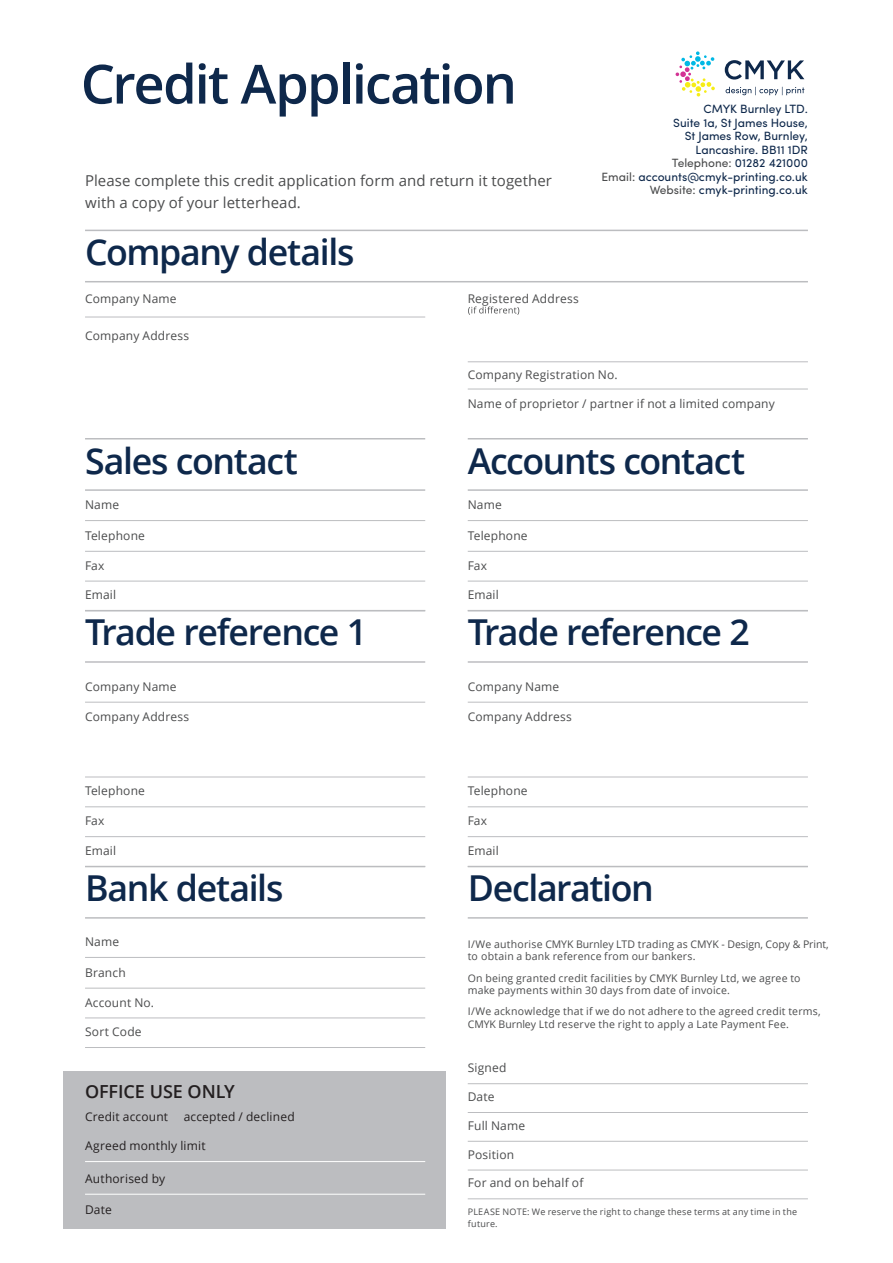
<style>
.page{position:relative;width:893px;height:1263px;background:#fff}
.page>*{position:absolute;margin:0;border:0;box-sizing:border-box;transform-origin:0 0}
.t1{font:600 54px "Open Sans";letter-spacing:-.035em;color:#0e284b}
.t2{font:600 35.7px "Open Sans";letter-spacing:-.035em;color:#0e284b}
.t3{font:600 18px "Open Sans";letter-spacing:-.005em;color:#231f20}
.t4{font:15px/22.5px "Open Sans";letter-spacing:.005em;color:#4b4c4d}
.t5{font:12px "Open Sans";letter-spacing:.015em;color:#4b4c4d}
.t6{font:12px/13.5px "Sofia Pro";color:#0e284b;text-align:right}
.t7{font:12px "Open Sans";letter-spacing:.015em;color:#231f20}
.t8{font:10.5px/12.6px "Open Sans";letter-spacing:.02em;color:#4b4c4d}
.t9{font:9px/12px "Open Sans";letter-spacing:.025em;color:#4b4c4d}
.s1{color:#4b4c4d}
</style>
<div class="page">
<hr style="left:85px;top:281px;width:723px;height:1px;background:#bcbdc0">
<hr style="left:85px;top:230px;width:723px;height:1px;background:#bcbdc0">
<hr style="left:85px;top:317px;width:340px;height:1px;background:#bcbdc0">
<hr style="left:85px;top:520px;width:340px;height:1px;background:#bcbdc0">
<hr style="left:85px;top:702px;width:340px;height:1px;background:#bcbdc0">
<hr style="left:468px;top:520px;width:340px;height:1px;background:#bcbdc0">
<hr style="left:468px;top:702px;width:340px;height:1px;background:#bcbdc0">
<hr style="left:85px;top:581px;width:340px;height:1px;background:#bcbdc0">
<hr style="left:85px;top:836px;width:340px;height:1px;background:#bcbdc0">
<hr style="left:468px;top:581px;width:340px;height:1px;background:#bcbdc0">
<hr style="left:468px;top:836px;width:340px;height:1px;background:#bcbdc0">
<hr style="left:85px;top:551px;width:340px;height:1px;background:#bcbdc0">
<hr style="left:85px;top:777px;width:340px;height:1px;background:#bcbdc0">
<hr style="left:85px;top:806px;width:340px;height:1px;background:#bcbdc0">
<hr style="left:468px;top:551px;width:340px;height:1px;background:#bcbdc0">
<hr style="left:468px;top:777px;width:340px;height:1px;background:#bcbdc0">
<hr style="left:468px;top:806px;width:340px;height:1px;background:#bcbdc0">
<div style="left:63px;top:1071px;width:383px;height:158px;background:#bcbdc0"></div>
<hr style="left:85px;top:1161px;width:340px;height:1px;background:#fff">
<hr style="left:85px;top:1194px;width:340px;height:1px;background:#fff">
<svg style="left:468px;top:306px;width:51px;height:9px"></svg>
<hr style="left:468px;top:389px;width:340px;height:1px;background:#bcbdc0">
<hr style="left:468px;top:361px;width:340px;height:1px;background:#bcbdc0">
<hr style="left:85px;top:489px;width:340px;height:2px;background:#bcbdc0">
<hr style="left:85px;top:438px;width:340px;height:1px;background:#bcbdc0">
<hr style="left:85px;top:661px;width:340px;height:2px;background:#bcbdc0">
<hr style="left:85px;top:610px;width:340px;height:1px;background:#bcbdc0">
<hr style="left:85px;top:957px;width:340px;height:1px;background:#bcbdc0">
<hr style="left:85px;top:1017px;width:340px;height:1px;background:#bcbdc0">
<hr style="left:85px;top:988px;width:340px;height:1px;background:#bcbdc0">
<hr style="left:85px;top:1047px;width:340px;height:1px;background:#bcbdc0">
<hr style="left:85px;top:917px;width:340px;height:2px;background:#bcbdc0">
<hr style="left:85px;top:866px;width:340px;height:1px;background:#bcbdc0">
<hr style="left:468px;top:1083px;width:340px;height:1px;background:#bcbdc0">
<hr style="left:468px;top:1112px;width:340px;height:1px;background:#bcbdc0">
<hr style="left:468px;top:1170px;width:340px;height:1px;background:#bcbdc0">
<hr style="left:468px;top:1141px;width:340px;height:1px;background:#bcbdc0">
<hr style="left:468px;top:1198px;width:340px;height:1px;background:#bcbdc0">
<hr style="left:468px;top:917px;width:340px;height:2px;background:#bcbdc0">
<hr style="left:468px;top:866px;width:340px;height:1px;background:#bcbdc0">
<hr style="left:468px;top:489px;width:340px;height:2px;background:#bcbdc0">
<hr style="left:468px;top:438px;width:340px;height:1px;background:#bcbdc0">
<hr style="left:468px;top:661px;width:340px;height:2px;background:#bcbdc0">
<hr style="left:468px;top:610px;width:340px;height:1px;background:#bcbdc0">
<svg style="left:676px;top:51px;width:39px;height:46px"></svg>
<svg style="left:725px;top:60px;width:79px;height:20px"></svg>
<svg style="left:726px;top:87px;width:78px;height:8px"></svg>
<h1 class="t1" style="left:81px;top:47px;width:438px">Credit Application</h1>
<p class="t4" style="left:85px;top:169px;width:469px">Please complete this credit application form and return it together with a copy of your letterhead.</p>
<h2 class="t2" style="left:85px;top:228px;width:271px">Company details</h2>
<p class="t5" style="left:85px;top:290px;width:93px">Company Name</p>
<p class="t5" style="left:85px;top:327px;width:106px">Company Address</p>
<p class="t5" style="left:468px;top:290px;width:112px">Registered Address</p>
<p class="t6" style="left:602px;top:102px;width:208px">CMYK Burnley LTD.<br>Suite 1a, St James House,<br>St James Row, Burnley,<br>Lancashire. BB11 1DR<br><span class="s1">Telephone:</span> 01282 421000<br><span class="s1">Email:</span> accounts@cmyk-printing.co.uk<br><span class="s1">Website:</span> cmyk-printing.co.uk</p>
<p class="t5" style="left:468px;top:366px;width:151px">Company Registration No.</p>
<p class="t5" style="left:468px;top:395px;width:309px">Name of proprietor / partner if not a limited company</p>
<h2 class="t2" style="left:85px;top:436px;width:214px">Sales contact</h2>
<h2 class="t2" style="left:468px;top:436px;width:279px">Accounts contact</h2>
<p class="t5" style="left:85px;top:497px;width:36px">Name</p>
<p class="t5" style="left:468px;top:497px;width:36px">Name</p>
<p class="t5" style="left:85px;top:527px;width:61px">Telephone</p>
<p class="t5" style="left:468px;top:527px;width:61px">Telephone</p>
<p class="t5" style="left:85px;top:557px;width:21px">Fax</p>
<p class="t5" style="left:468px;top:557px;width:21px">Fax</p>
<p class="t5" style="left:85px;top:587px;width:33px">Email</p>
<p class="t5" style="left:468px;top:587px;width:33px">Email</p>
<h2 class="t2" style="left:85px;top:608px;width:284px">Trade reference 1</h2>
<h2 class="t2" style="left:468px;top:608px;width:284px">Trade reference 2</h2>
<p class="t5" style="left:85px;top:678px;width:93px">Company Name</p>
<p class="t5" style="left:468px;top:678px;width:93px">Company Name</p>
<p class="t5" style="left:85px;top:708px;width:106px">Company Address</p>
<p class="t5" style="left:468px;top:708px;width:106px">Company Address</p>
<p class="t5" style="left:85px;top:783px;width:61px">Telephone</p>
<p class="t5" style="left:468px;top:783px;width:61px">Telephone</p>
<p class="t5" style="left:85px;top:813px;width:21px">Fax</p>
<p class="t5" style="left:468px;top:813px;width:21px">Fax</p>
<p class="t5" style="left:85px;top:842px;width:33px">Email</p>
<p class="t5" style="left:468px;top:842px;width:33px">Email</p>
<h2 class="t2" style="left:85px;top:864px;width:200px">Bank details</h2>
<h2 class="t2" style="left:468px;top:864px;width:188px">Declaration</h2>
<p class="t5" style="left:85px;top:933px;width:36px">Name</p>
<p class="t5" style="left:85px;top:964px;width:42px">Branch</p>
<p class="t5" style="left:85px;top:994px;width:71px">Account No.</p>
<p class="t5" style="left:85px;top:1023px;width:58px">Sort Code</p>
<p class="t8" style="left:468px;top:937px;width:362px">I/We authorise CMYK Burnley LTD trading as CMYK - Design, Copy &amp; Print, to obtain a bank reference from our bankers.</p>
<p class="t8" style="left:468px;top:971px;width:334px">On being granted credit facilities by CMYK Burnley Ltd, we agree to make payments within 30 days from date of invoice.</p>
<p class="t8" style="left:468px;top:1005px;width:355px">I/We acknowledge that if we do not adhere to the agreed credit terms,<br>CMYK Burnley Ltd reserve the right to apply a Late Payment Fee.</p>
<h3 class="t3" style="left:85px;top:1079px;width:151px">OFFICE USE ONLY</h3>
<p class="t5" style="left:468px;top:1060px;width:40px">Signed</p>
<p class="t5" style="left:468px;top:1088px;width:28px">Date</p>
<p class="t7" style="left:85px;top:1108px;width:85px">Credit account</p>
<p class="t7" style="left:184px;top:1108px;width:112px">accepted / declined</p>
<p class="t5" style="left:468px;top:1117px;width:59px">Full Name</p>
<p class="t7" style="left:85px;top:1137px;width:122px">Agreed monthly limit</p>
<p class="t5" style="left:468px;top:1146px;width:48px">Position</p>
<p class="t7" style="left:85px;top:1170px;width:82px">Authorised by</p>
<p class="t7" style="left:85px;top:1201px;width:28px">Date</p>
<p class="t5" style="left:468px;top:1175px;width:117px">For and on behalf of</p>
<p class="t9" style="left:468px;top:1206px;width:331px">PLEASE NOTE: We reserve the right to change these terms at any time in the future.</p>
</div>
